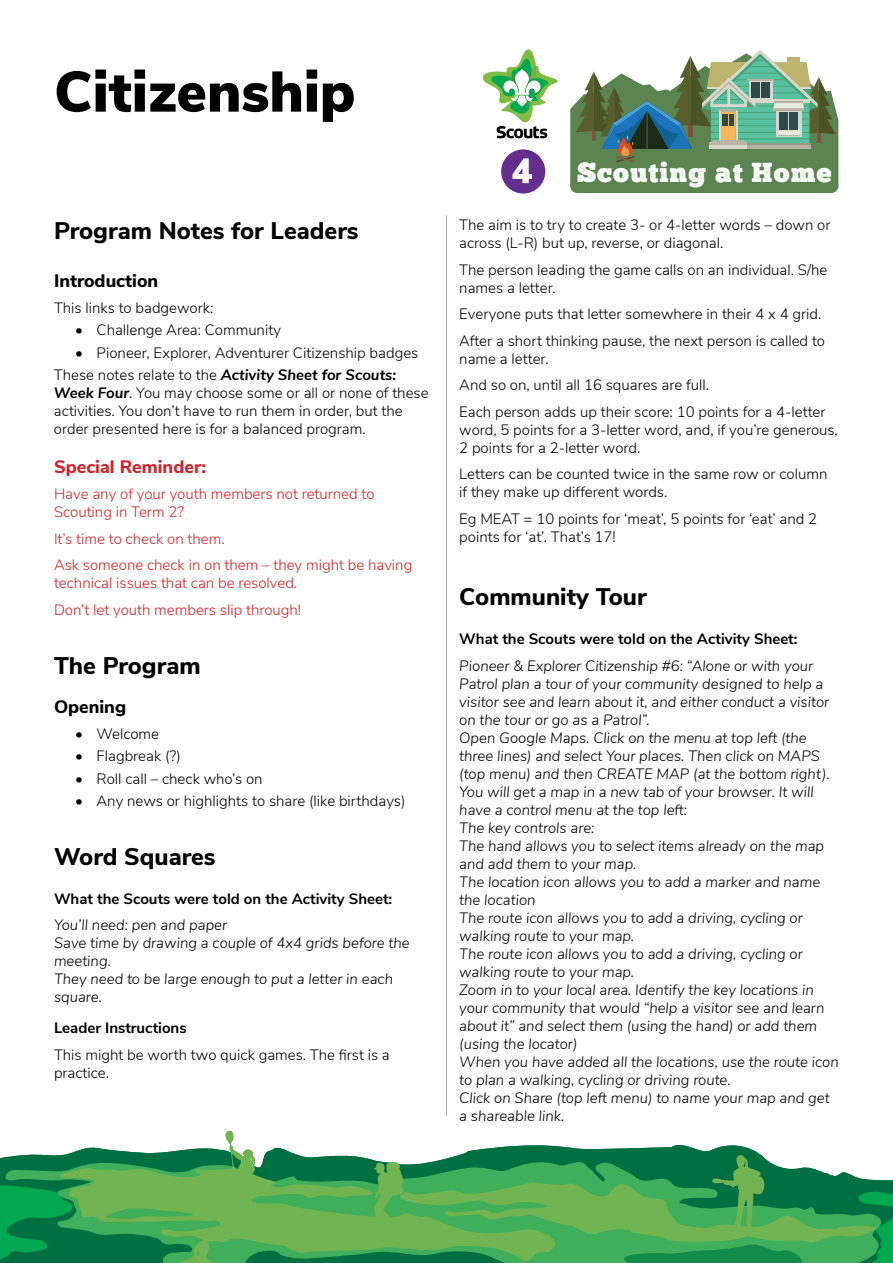
<style>
.page{position:relative;width:893px;height:1263px;background:#fff}
.page>*{position:absolute;margin:0;border:0;box-sizing:border-box;transform-origin:0 0}
.t1{font:900 57px "Nunito Sans";color:#000}
.t2{font:27.75px "Chunk Five Print";letter-spacing:.035em;color:#fff}
.t3{font:800 24px "Nunito Sans";color:#000}
.t4{font:800 18px "Nunito Sans";color:#000}
.t5{font:800 18px "Nunito Sans";color:#d2232a}
.t6{font:italic 300 15px/18px "Nunito Sans";color:#000}
.t7{font:300 15px/18px "Nunito Sans";color:#000}
.t8{font:300 15px/26.5px "Nunito Sans";color:#d2232a}
.t9{font:700 15px "Nunito Sans";color:#000}
.s1{font-weight:700;font-style:italic}
</style>
<div class="page">
<svg style="left:0;top:1144px;width:893px;height:119px"></svg>
<svg style="left:0;top:1160px;width:892px;height:103px;background:#0b8c4d"></svg>
<svg style="left:59px;top:1166px;width:314px;height:96px;background:#4aa250"></svg>
<svg style="left:191px;top:1131px;width:85px;height:63px"></svg>
<svg style="left:373px;top:1155px;width:507px;height:108px;background:#46a358"></svg>
<svg style="left:171px;top:1240px;width:71px;height:23px;background:#45a957"></svg>
<svg style="left:570px;top:49px;width:268px;height:144px"></svg>
<div style="left:824px;top:179px;width:14px;height:14px;background:#5b8451;border-radius:50%"></div>
<div style="left:570px;top:179px;width:14px;height:14px;background:#5b8451;border-radius:50%"></div>
<svg style="left:483px;top:49px;width:75px;height:89px"></svg>
<hr style="left:446px;top:215px;width:1px;height:901px;background:#000">
<div style="left:501px;top:149px;width:44px;height:45px;background:#662d91;border-radius:50%"></div>
<svg style="left:512px;top:158px;width:20px;height:25px"></svg>
<h1 class="t1" style="left:54px;top:50px;width:303px">Citizenship</h1>
<h3 class="t3" style="left:54px;top:214px;width:306px">Program Notes for Leaders</h3>
<p class="t4" style="left:54px;top:267px;width:106px">Introduction</p>
<p class="t7" style="left:54px;top:298px;width:161px">This links to badgework:</p>
<p class="t7" style="left:75px;top:320px;width:207px">• Challenge Area: Community</p>
<p class="t7" style="left:54px;top:340px;width:366px;line-height:22.2px;text-indent:21px">• Pioneer, Explorer, Adventurer Citizenship badges<br>These notes relate to the <span class="s1">Activity Sheet for Scouts:</span></p>
<p class="t7" style="left:54px;top:383px;width:376px"><span class="s1">Week Four</span>. You may choose some or all or none of these activities. You don’t have to run them in order, but the order presented here is for a balanced program.</p>
<p class="t5" style="left:54px;top:453px;width:154px">Special Reminder:</p>
<p class="t8" style="left:54px;top:484px;width:322px;line-height:18px">Have any of your youth members not returned to<br>Scouting in Term 2?</p>
<p class="t8" style="left:54px;top:524px;width:360px">It’s time to check on them.<br>Ask someone check in on them – they might be having</p>
<p class="t8" style="left:54px;top:569px;width:249px">technical issues that can be resolved.<br>Don’t let youth members slip through!</p>
<h3 class="t3" style="left:54px;top:648px;width:148px">The Program</h3>
<p class="t4" style="left:54px;top:693px;width:74px">Opening</p>
<p class="t7" style="left:75px;top:724px;width:85px">• Welcome</p>
<p class="t7" style="left:75px;top:746px;width:107px">• Flagbreak (?)</p>
<p class="t7" style="left:75px;top:768px;width:189px">• Roll call – check who’s on</p>
<p class="t7" style="left:75px;top:791px;width:332px">• Any news or highlights to share (like birthdays)</p>
<h3 class="t3" style="left:54px;top:839px;width:163px">Word Squares</h3>
<p class="t9" style="left:54px;top:888px;width:340px">What the Scouts were told on the Activity Sheet:</p>
<p class="t6" style="left:54px;top:915px;width:357px">You’ll need: pen and paper<br>Save time by drawing a couple of 4x4 grids before the meeting.<br>They need to be large enough to put a letter in each square.</p>
<p class="t9" style="left:54px;top:1017px;width:134px">Leader Instructions</p>
<p class="t7" style="left:54px;top:1044px;width:337px">This might be worth two quick games. The first is a practice.</p>
<h2 class="t2" style="left:577px;top:160px;width:256px">Scouting at Home</h2>
<p class="t7" style="left:459px;top:215px;width:373px">The aim is to try to create 3- or 4-letter words – down or across (L-R) but up, reverse, or diagonal.</p>
<p class="t7" style="left:459px;top:260px;width:370px">The person leading the game calls on an individual. S/he names a letter.</p>
<p class="t7" style="left:459px;top:300px;width:367px;line-height:26.5px">Everyone puts that letter somewhere in their 4 x 4 grid.<br>After a short thinking pause, the next person is called to</p>
<p class="t7" style="left:459px;top:344px;width:368px;line-height:26.5px">name a letter.<br>And so on, until all 16 squares are full.<br>Each person adds up their score: 10 points for a 4-letter</p>
<p class="t7" style="left:459px;top:420px;width:380px">word, 5 points for a 3-letter word, and, if you’re generous,<br>2 points for a 2-letter word.</p>
<p class="t7" style="left:459px;top:464px;width:370px">Letters can be counted twice in the same row or column if they make up different words.</p>
<p class="t7" style="left:459px;top:509px;width:359px">Eg MEAT = 10 points for ‘meat’, 5 points for ‘eat’ and 2 points for ‘at’. That’s 17!</p>
<h3 class="t3" style="left:459px;top:579px;width:189px">Community Tour</h3>
<p class="t9" style="left:459px;top:628px;width:340px">What the Scouts were told on the Activity Sheet:</p>
<p class="t6" style="left:459px;top:655px;width:381px">Pioneer &amp; Explorer Citizenship #6: “Alone or with your Patrol plan a tour of your community designed to help a visitor see and learn about it, and either conduct a visitor on the tour or go as a Patrol”.<br>Open Google Maps. Click on the menu at top left (the three lines) and select Your places. Then click on MAPS (top menu) and then CREATE MAP (at the bottom right).<br>You will get a map in a new tab of your browser. It will have a control menu at the top left:<br>The key controls are:<br>The hand allows you to select items already on the map and add them to your map.<br>The location icon allows you to add a marker and name the location<br>The route icon allows you to add a driving, cycling or walking route to your map.<br>The route icon allows you to add a driving, cycling or walking route to your map.<br>Zoom in to your local area. Identify the key locations in your community that would “help a visitor see and learn about it” and select them (using the hand) or add them (using the locator)<br>When you have added all the locations, use the route icon to plan a walking, cycling or driving route.<br>Click on Share (top left menu) to name your map and get a shareable link.</p>
</div>
